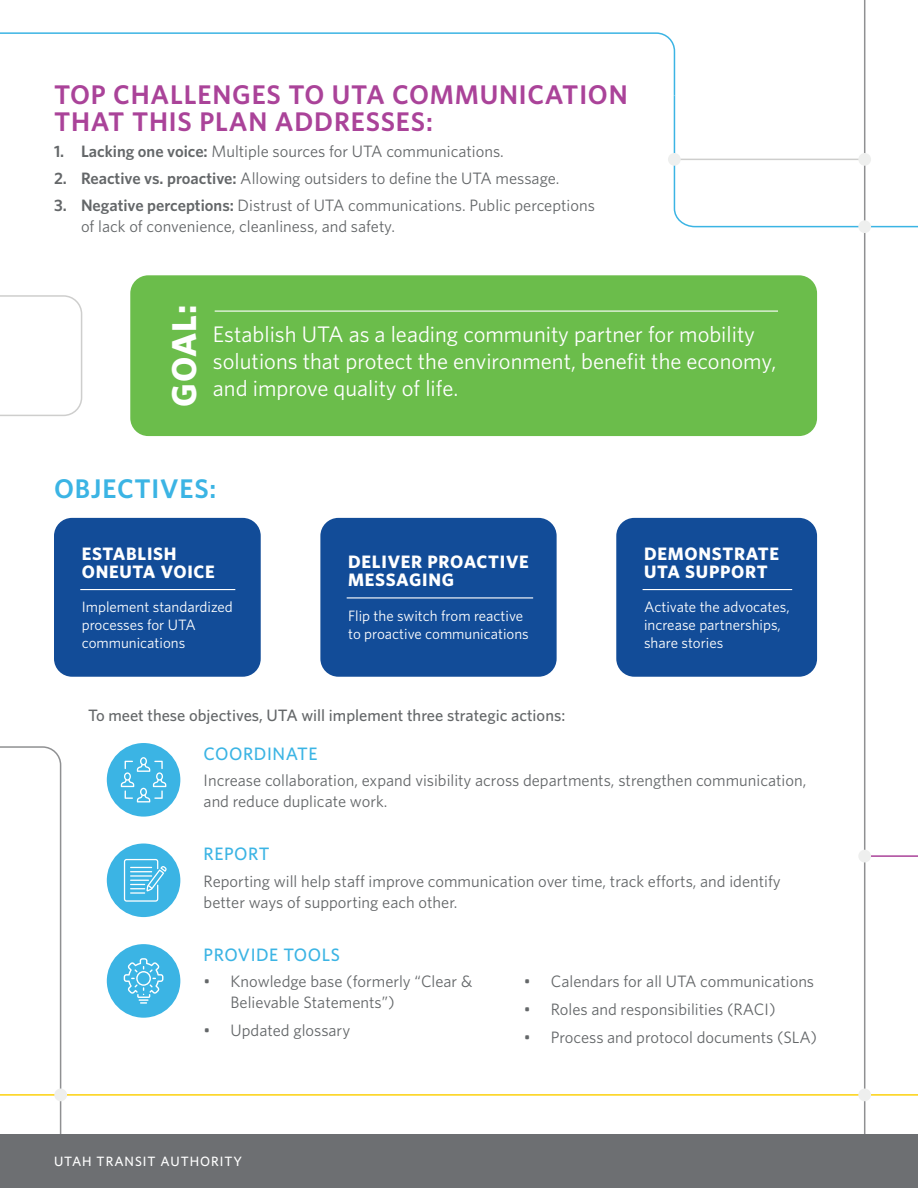
<style>
.page{position:relative;width:918px;height:1188px;background:#fff}
.page>*{position:absolute;margin:0;border:0;box-sizing:border-box;transform-origin:0 0}
.copy_heading{font:700 34.5px "Whitney";color:#fff}
.heading_2{font:600 27px/27px "Whitney";letter-spacing:.03em;color:#aa4399}
.heading_2-2{font:600 27px "Whitney";letter-spacing:.03em;color:#3bb4e4}
.copy{font:22.5px/27px "Whitney";color:#fff}
.visual_heading{font:700 18px/18px "Whitney";letter-spacing:.04em;color:#fff}
.copy_heading-2{font:500 18px "Whitney";letter-spacing:.03em;color:#3bb4e4}
.copy-2{font:16.5px/21px "Whitney";color:#646769}
.copy-3{font:500 16.5px "Whitney";color:#646769}
.visual_copy_lowercas{font:15px/18px "Whitney";color:#fff}
.t1{font:500 13.5px "Whitney";letter-spacing:.07em;color:#fff}
.s1{font-weight:600}
</style>
<div class="page">
<div style="left:0;top:1134px;width:918px;height:54px;background:#6d6f72"></div>
<hr style="left:864px;top:0;width:1px;height:1134px;background:#8f9092">
<div style="left:130px;top:275px;width:687px;height:161px;background:#6bbd4b;border-radius:18px"></div>
<hr style="left:215px;top:311px;width:563px;height:1px;background:#fff">
<div style="left:54px;top:518px;width:207px;height:159px;background:#124c98;border-radius:18px"></div>
<div style="left:616px;top:518px;width:201px;height:159px;background:#124c98;border-radius:18px"></div>
<div style="left:320px;top:518px;width:237px;height:159px;background:#124c98;border-radius:18px"></div>
<hr style="left:80px;top:589px;width:155px;height:1px;background:#fff">
<hr style="left:643px;top:589px;width:149px;height:1px;background:#fff">
<hr style="left:347px;top:597px;width:186px;height:1px;background:#fff">
<hr style="left:0;top:1094px;width:918px;height:2px;background:#fcd10d">
<svg style="left:0;top:746px;width:62px;height:388px"></svg>
<svg style="left:0;top:32px;width:676px;height:62px"></svg>
<svg style="left:673px;top:94px;width:245px;height:134px"></svg>
<div style="left:858px;top:153px;width:13px;height:13px;background:#eeefee;border-radius:50%"></div>
<div style="left:668px;top:153px;width:13px;height:13px;background:#eeefee;border-radius:50%"></div>
<div style="left:858px;top:220px;width:13px;height:13px;background:#eeefee;border-radius:50%"></div>
<div style="left:858px;top:1089px;width:13px;height:12px;background:#eeefee;border-radius:50%"></div>
<div style="left:54px;top:1089px;width:13px;height:12px;background:#eeefee;border-radius:50%"></div>
<div style="left:107px;top:844px;width:73px;height:73px;background:#3bb4e4;border-radius:50%"></div>
<svg style="left:124px;top:859px;width:43px;height:43px"></svg>
<div style="left:107px;top:743px;width:73px;height:74px;background:#3bb4e4;border-radius:50%"></div>
<svg style="left:121px;top:757px;width:45px;height:45px"></svg>
<div style="left:107px;top:944px;width:73px;height:74px;background:#3bb4e4;border-radius:50%"></div>
<svg style="left:124px;top:958px;width:39px;height:46px"></svg>
<hr style="left:865px;top:855px;width:53px;height:2px;background:#aa4399">
<svg style="left:0;top:295px;width:83px;height:121px"></svg>
<div style="left:858px;top:850px;width:13px;height:12px;background:#eeefee;border-radius:50%"></div>
<p class="heading_2" style="left:54px;top:80px;width:575px">TOP CHALLENGES TO UTA COMMUNICATION<br>THAT THIS PLAN ADDRESSES:</p>
<p class="copy-2" style="left:54px;top:140px;width:451px"><span class="s1">1. Lacking one voice:</span> Multiple sources for UTA communications.</p>
<p class="copy-2" style="left:54px;top:167px;width:507px"><span class="s1">2. Reactive vs. proactive:</span> Allowing outsiders to define the UTA message.</p>
<p class="copy-2" style="left:81px;top:194px;width:515px;text-indent:-27px"><span class="s1">3. Negative perceptions:</span> Distrust of UTA communications. Public perceptions of lack of convenience, cleanliness, and safety.</p>
<p class="copy_heading" style="left:161px;top:407px;width:104px;rotate:-90deg">GOAL:</p>
<p class="copy" style="left:213px;top:320px;width:565px">Establish UTA as a leading community partner for mobility solutions that protect the environment, benefit the economy,</p>
<p class="copy" style="left:213px;top:374px;width:247px">and improve quality of life.</p>
<p class="heading_2-2" style="left:54px;top:471px;width:164px">OBJECTIVES:</p>
<p class="visual_heading" style="left:82px;top:544px;width:96px">ESTABLISH</p>
<p class="visual_heading" style="left:82px;top:562px;width:134px">ONEUTA VOICE</p>
<p class="visual_copy_lowercas" style="left:82px;top:598px;width:153px">Implement standardized</p>
<p class="visual_copy_lowercas" style="left:82px;top:616px;width:116px">processes for UTA</p>
<p class="visual_copy_lowercas" style="left:82px;top:634px;width:105px">communications</p>
<p class="visual_heading" style="left:348px;top:553px;width:182px">DELIVER PROACTIVE<br>MESSAGING</p>
<p class="visual_copy_lowercas" style="left:348px;top:606px;width:182px">Flip the switch from reactive to proactive communications</p>
<p class="copy-3" style="left:88px;top:704px;width:479px">To meet these objectives, UTA will implement three strategic actions:</p>
<p class="visual_heading" style="left:644px;top:544px;width:136px">DEMONSTRATE</p>
<p class="visual_heading" style="left:644px;top:562px;width:125px">UTA SUPPORT</p>
<p class="visual_copy_lowercas" style="left:644px;top:598px;width:147px">Activate the advocates, increase partnerships, share stories</p>
<p class="copy_heading-2" style="left:204px;top:742px;width:115px">COORDINATE</p>
<p class="copy-2" style="left:204px;top:770px;width:604px">Increase collaboration, expand visibility across departments, strengthen communication, and reduce duplicate work.</p>
<p class="copy_heading-2" style="left:204px;top:842px;width:67px">REPORT</p>
<p class="copy-2" style="left:204px;top:870px;width:579px">Reporting will help staff improve communication over time, track efforts, and identify better ways of supporting each other.</p>
<p class="copy_heading-2" style="left:204px;top:943px;width:138px">PROVIDE TOOLS</p>
<p class="copy-2" style="left:231px;top:971px;width:243px;text-indent:-27px">• Knowledge base (formerly “Clear &amp;<br>Believable Statements”)</p>
<p class="copy-2" style="left:204px;top:1019px;width:148px">• Updated glossary</p>
<p class="t1" style="left:54px;top:1152px;width:190px">UTAH TRANSIT AUTHORITY</p>
<p class="copy-2" style="left:524px;top:971px;width:292px">• Calendars for all UTA communications</p>
<p class="copy-2" style="left:524px;top:998px;width:253px">• Roles and responsibilities (RACI)</p>
<p class="copy-2" style="left:524px;top:1026px;width:295px">• Process and protocol documents (SLA)</p>
</div>
